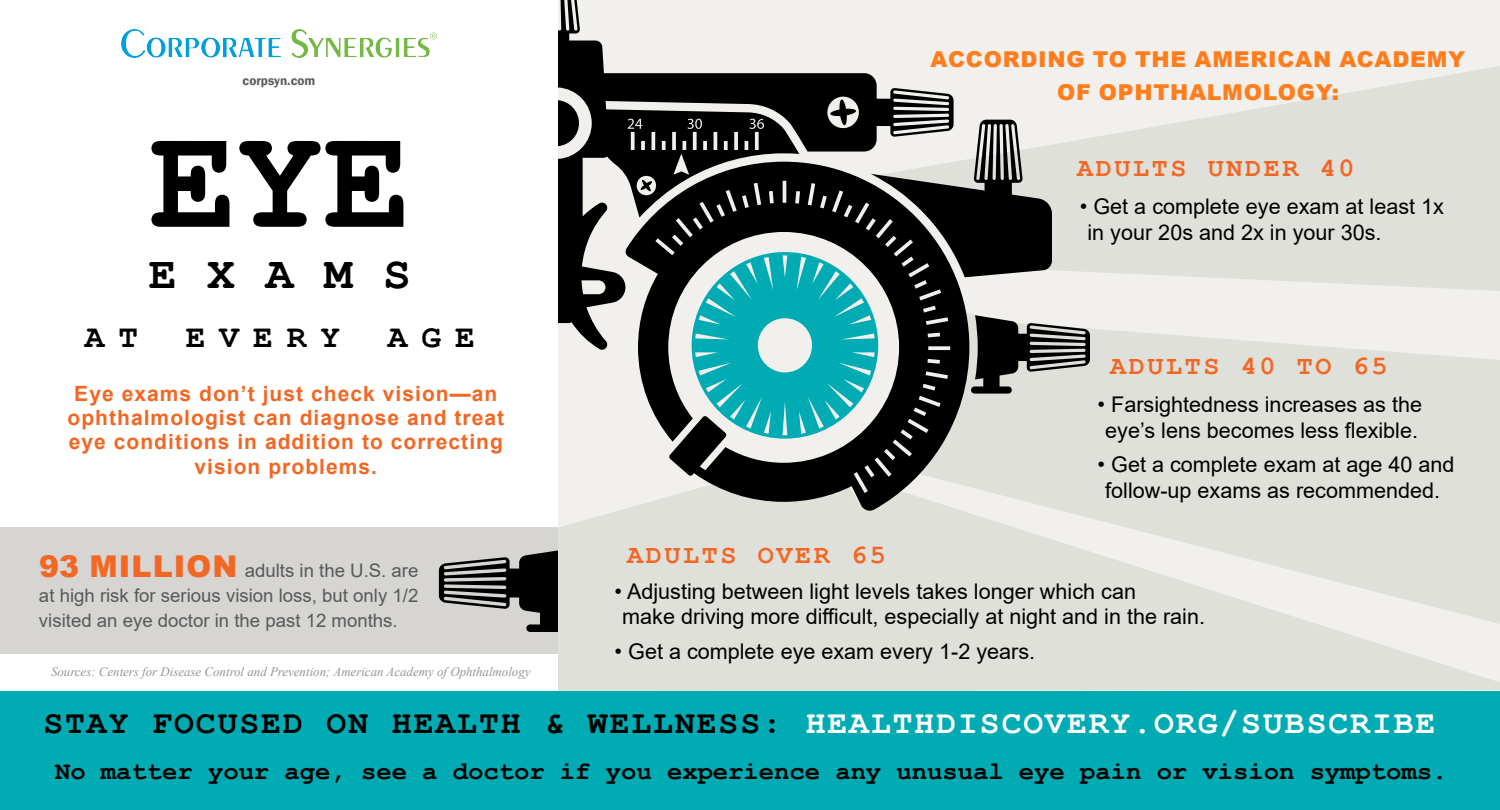
<style>
.page{position:relative;width:1500px;height:810px;background:#fff}
.page>*{position:absolute;margin:0;border:0;box-sizing:border-box;transform-origin:0 0}
.t1{font:700 144.96px "Courier New";color:#000}
.t2{font:700 46.17px "Courier New";letter-spacing:.67em;color:#000}
.t3{font:700 33px "Courier New";letter-spacing:.06em;color:#000}
.t4{font:700 32.7px "Courier New";letter-spacing:.43em;color:#000}
.t5{font:700 26.7px "Courier New";letter-spacing:.1em;color:#f26724}
.t6{font:700 25.5px "Courier New";color:#000}
.t7{font:900 21.9px/33.5px "Arial";letter-spacing:.035em;color:#ff7d1c;text-align:center}
.t8{font:21.6px/25.5px "Arial";color:#000}
.t9{font:700 21px/24.3px "Arial";letter-spacing:.05em;color:#f26724;text-align:center}
.t10{font:18.6px/25.2px "Arial";color:#58595b;text-align:justify}
.t11{font:600 13.17px "Franklin Gothic";color:#58595b}
.t12{font:italic 12.9px "Times New Roman";color:#939598}
.s1{font-weight:900;font-size:30px;color:#f26724}
.s2{color:#fff}
</style>
<div class="page">
<div style="left:0;top:528px;width:558px;height:126px;background:#d7d5d2"></div>
<svg style="left:439px;top:550px;width:119px;height:82px"></svg>
<div style="left:558px;top:0;width:942px;height:810px;background:#f1f0ed"></div>
<svg style="left:1090px;top:66px;width:410px;height:225px;fill:#e0e0da"></svg>
<svg style="left:969px;top:329px;width:531px;height:143px;fill:#e0e0da"></svg>
<svg style="left:558px;top:472px;width:942px;height:219px;fill:#e0e0da"></svg>
<svg style="left:625px;top:352px;width:344px;height:160px"></svg>
<svg style="left:558px;top:0;width:396px;height:352px"></svg>
<svg style="left:636px;top:120px;width:4px;height:5px"></svg>
<svg style="left:692px;top:99px;width:398px;height:340px"></svg>
<svg style="left:640px;top:179px;width:13px;height:13px"></svg>
<svg style="left:558px;top:100px;width:21px;height:46px"></svg>
<div style="left:0;top:691px;width:1500px;height:119px;background:#00abb3"></div>
<img style="left:122px;top:30px;width:314px;height:27px">
<p class="t11" style="left:243px;top:72px;width:74px">corpsyn.com</p>
<h1 class="t1" style="left:149px;top:92px;width:262px">EYE</h1>
<h2 class="t2" style="left:149px;top:245px;width:264px">EXAMS</h2>
<h3 class="t4" style="left:85px;top:317px;width:55px">A T</h3>
<h3 class="t4" style="left:186px;top:317px;width:156px">EVERY</h3>
<h3 class="t4" style="left:388px;top:317px;width:88px">AGE</h3>
<p class="t9" style="left:67px;top:381px;width:438px">Eye exams don’t just check vision—an ophthalmologist can diagnose and treat eye conditions in addition to correcting vision problems.</p>
<p class="t10" style="left:39px;top:558px;width:381px"><span class="s1">93 MILLION</span> adults in the U.S. are at high risk for serious vision loss, but only 1/2 visited an eye doctor in the past 12 months.</p>
<p class="t12" style="left:51px;top:663px;width:481px">Sources: Centers for Disease Control and Prevention; American Academy of Ophthalmology</p>
<p class="t7" style="left:931px;top:41px;width:536px">ACCORDING TO THE AMERICAN ACADEMY<br>OF OPHTHALMOLOGY:</p>
<p class="t5" style="left:1077px;top:151px;width:279px">ADULTS UNDER 40</p>
<p class="t8" style="left:1087px;top:194px;width:358px;text-indent:-8px">• Get a complete eye exam at least 1x in your 20s and 2x in your 30s.</p>
<p class="t5" style="left:1110px;top:349px;width:279px">ADULTS 40 TO 65</p>
<p class="t8" style="left:1097px;top:392px;width:326px;text-align:center">• Farsightedness increases as the eye’s lens becomes less flexible.</p>
<p class="t8" style="left:1097px;top:452px;width:359px;text-align:center">• Get a complete exam at age 40 and follow-up exams as recommended.</p>
<p class="t5" style="left:627px;top:538px;width:260px">ADULTS OVER 65</p>
<p class="t8" style="left:622px;top:578px;width:584px;text-indent:-8px">• Adjusting between light levels takes longer which can<br>make driving more difficult, especially at night and in the rain.</p>
<p class="t8" style="left:614px;top:638px;width:422px">• Get a complete eye exam every 1-2 years.</p>
<h3 class="t3" style="left:43px;top:702px;width:1393px">STAY FOCUSED ON HEALTH &amp; WELLNESS: <span class="s2">HEALTHDISCOVERY.ORG/SUBSCRIBE</span></h3>
<p class="t6" style="left:55px;top:755px;width:1394px">No matter your age, see a doctor if you experience any unusual eye pain or vision symptoms.</p>
</div>
